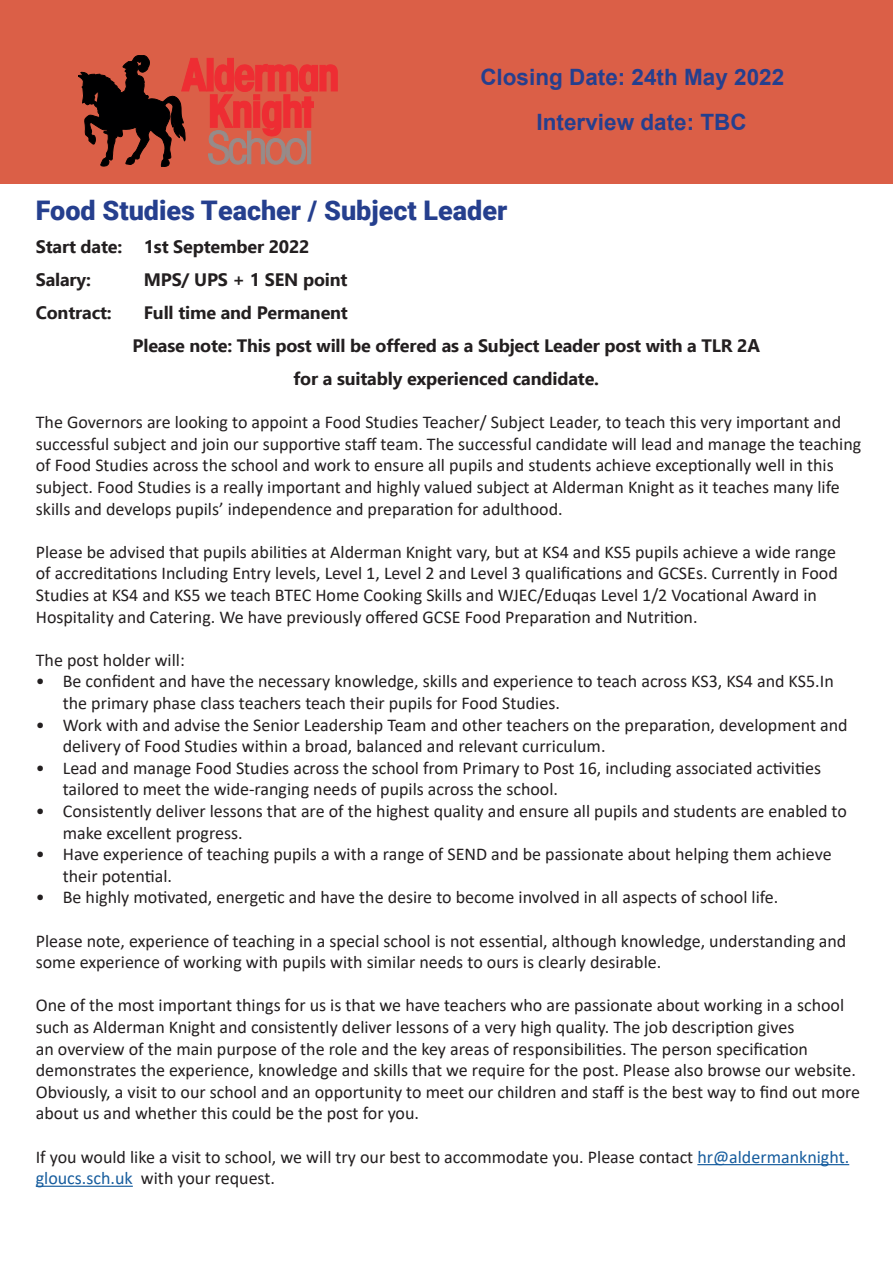
<style>
.page{position:relative;width:893px;height:1263px;background:#fff}
.page>*{position:absolute;margin:0;border:0;box-sizing:border-box;transform-origin:0 0}
.DH_Heading{font:900 27px "Roboto";color:#253f8e}
.t1{font:700 22.5px "Arial";color:#253f8e}
.DH_Para_Style{font:18px/21.6px "Calibri";color:#231f20}
.t2{font:700 18px "Ebrima";letter-spacing:-.01em;color:#231f20}
.s1{color:#175d9e}
</style>
<div class="page">
<div style="left:0;top:0;width:893px;height:184px;background:#db5f47"></div>
<svg style="left:78px;top:55px;width:259px;height:112px"></svg>
<hr style="left:697px;top:1164px;width:152px;height:1px;background:#175d9e">
<hr style="left:36px;top:1186px;width:97px;height:1px;background:#175d9e">
<p class="t1" style="left:480px;top:62px;width:305px">Closing Date: 24th May 2022</p>
<p class="t1" style="left:537px;top:107px;width:212px">Interview date: TBC</p>
<p class="DH_Heading" style="left:36px;top:191px;width:473px">Food Studies Teacher / Subject Leader</p>
<p class="t2" style="left:36px;top:233px;width:275px">Start date: 1st September 2022</p>
<p class="t2" style="left:36px;top:266px;width:57px">Salary:</p>
<p class="t2" style="left:144px;top:266px;width:205px">MPS/ UPS + 1 SEN point</p>
<p class="t2" style="left:36px;top:299px;width:78px">Contract:</p>
<p class="t2" style="left:144px;top:299px;width:206px">Full time and Permanent</p>
<p class="t2" style="left:133px;top:332px;width:629px">Please note: This post will be offered as a Subject Leader post with a TLR 2A</p>
<p class="t2" style="left:293px;top:365px;width:307px">for a suitably experienced candidate.</p>
<p class="DH_Para_Style" style="left:36px;top:411px;width:827px">The Governors are looking to appoint a Food Studies Teacher/ Subject Leader, to teach this very important and successful subject and join our supportive staff team. The successful candidate will lead and manage the teaching of Food Studies across the school and work to ensure all pupils and students achieve exceptionally well in this subject. Food Studies is a really important and highly valued subject at Alderman Knight as it teaches many life skills and develops pupils’ independence and preparation for adulthood.</p>
<p class="DH_Para_Style" style="left:36px;top:540px;width:803px">Please be advised that pupils abilities at Alderman Knight vary, but at KS4 and KS5 pupils achieve a wide range of accreditations Including Entry levels, Level 1, Level 2 and Level 3 qualifications and GCSEs. Currently in Food Studies at KS4 and KS5 we teach BTEC Home Cooking Skills and WJEC/Eduqas Level 1/2 Vocational Award in Hospitality and Catering. We have previously offered GCSE Food Preparation and Nutrition.</p>
<p class="DH_Para_Style" style="left:36px;top:648px;width:151px">The post holder will:</p>
<p class="DH_Para_Style" style="left:63px;top:670px;width:772px;text-indent:-27px">• Be confident and have the necessary knowledge, skills and experience to teach across KS3, KS4 and KS5.In the primary phase class teachers teach their pupils for Food Studies.</p>
<p class="DH_Para_Style" style="left:63px;top:713px;width:786px;text-indent:-27px">• Work with and advise the Senior Leadership Team and other teachers on the preparation, development and delivery of Food Studies within a broad, balanced and relevant curriculum.</p>
<p class="DH_Para_Style" style="left:63px;top:756px;width:760px;text-indent:-27px">• Lead and manage Food Studies across the school from Primary to Post 16, including associated activities tailored to meet the wide-ranging needs of pupils across the school.</p>
<p class="DH_Para_Style" style="left:63px;top:800px;width:786px;text-indent:-27px">• Consistently deliver lessons that are of the highest quality and ensure all pupils and students are enabled to make excellent progress.</p>
<p class="DH_Para_Style" style="left:63px;top:843px;width:770px;text-indent:-27px">• Have experience of teaching pupils a with a range of SEND and be passionate about helping them achieve their potential.</p>
<p class="DH_Para_Style" style="left:36px;top:886px;width:744px">• Be highly motivated, energetic and have the desire to become involved in all aspects of school life.</p>
<p class="DH_Para_Style" style="left:36px;top:929px;width:812px">Please note, experience of teaching in a special school is not essential, although knowledge, understanding and some experience of working with pupils with similar needs to ours is clearly desirable.</p>
<p class="DH_Para_Style" style="left:36px;top:994px;width:826px">One of the most important things for us is that we have teachers who are passionate about working in a school such as Alderman Knight and consistently deliver lessons of a very high quality. The job description gives<br>an overview of the main purpose of the role and the key areas of responsibilities. The person specification demonstrates the experience, knowledge and skills that we require for the post. Please also browse our website.<br>Obviously, a visit to our school and an opportunity to meet our children and staff is the best way to find out more about us and whether this could be the post for you.</p>
<p class="DH_Para_Style" style="left:36px;top:1145px;width:815px">If you would like a visit to school, we will try our best to accommodate you. Please contact <span class="s1">hr@aldermanknight. gloucs.sch.uk</span> with your request.</p>
</div>
